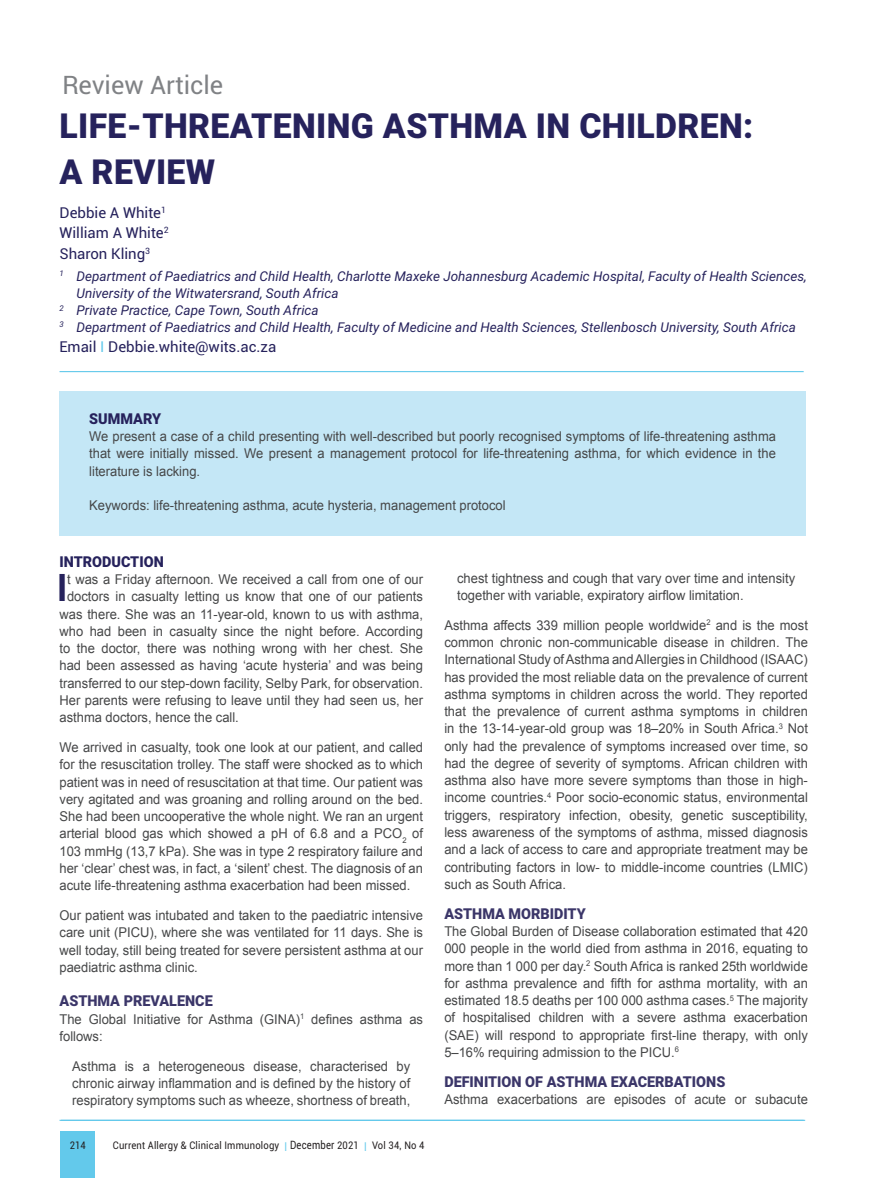
<style>
.page{position:relative;width:893px;height:1178px;background:#fff}
.page>*{position:absolute;margin:0;border:0;box-sizing:border-box;transform-origin:0 0}
.Text{font:700 37.65px "Arial";color:#26225c;scale:.96 1}
.t1{font:900 34.5px "Roboto";letter-spacing:.01em;color:#26225c}
.t2{font:25.5px "Roboto";color:#808285}
.t3{font:15px "Roboto";color:#26225c}
.Text-2{font:900 15px "Roboto";color:#3b3669;scale:.96 1}
.t4{font:900 15px "Roboto";color:#26225c;scale:.96 1}
.Text-3{font:13.5px/17.2px "Arial";color:#464748;text-align:justify;scale:.96 1}
.t5{font:italic 13.5px/17.2px "Roboto";color:#26225c}
.abstract_text{font:13.5px/17.2px "Arial";color:#464748;text-align:justify;scale:.96 1}
.t6{font:10.5px "Roboto";letter-spacing:.02em;color:#231f20;scale:.9 1}
.s1{color:#63c9eb}
.s2{font-size:12.3px;color:#63c9eb}
.s3{font-size:11.55px}
</style>
<div class="page">
<div style="left:60px;top:1131px;width:35px;height:47px;background:#63c9eb"></div>
<hr style="left:60px;top:1120px;width:744px;height:1px;background:#63c9eb">
<hr style="left:61px;top:1120px;width:744px;height:1px;background:#63c9eb">
<hr style="left:60px;top:371px;width:744px;height:1px;background:#63c9eb">
<div style="left:60px;top:391px;width:746px;height:145px;background:#c4e7f6"></div>
<p class="t2" style="left:63px;top:67px;width:162px">Review Article</p>
<p class="t1" style="left:60px;top:101px;width:695px">LIFE-THREATENING ASTHMA IN CHILDREN:</p>
<p class="t1" style="left:60px;top:147px;width:157px">A REVIEW</p>
<p class="t3" style="left:60px;top:202px;width:108px">Debbie A White<sup>1</sup></p>
<p class="t3" style="left:60px;top:222px;width:111px">William A White<sup>2</sup></p>
<p class="t3" style="left:60px;top:243px;width:92px">Sharon Kling<sup>3</sup></p>
<p class="t5" style="left:77px;top:267px;width:732px;text-indent:-17px"><sup>1</sup> Department of Paediatrics and Child Health, Charlotte Maxeke Johannesburg Academic Hospital, Faculty of Health Sciences,<br>University of the Witwatersrand, South Africa</p>
<p class="t5" style="left:60px;top:301px;width:261px"><sup>2</sup> Private Practice, Cape Town, South Africa</p>
<p class="t5" style="left:60px;top:318px;width:738px"><sup>3</sup> Department of Paediatrics and Child Health, Faculty of Medicine and Health Sciences, Stellenbosch University, South Africa</p>
<p class="t3" style="left:60px;top:336px;width:218px">Email <span class="s1">ӏ</span> Debbie.white@wits.ac.za</p>
<p class="t4" style="left:89px;top:408px;width:76px">SUMMARY</p>
<p class="abstract_text" style="left:89px;top:428px;width:717px">We present a case of a child presenting with well-described but poorly recognised symptoms of life-threatening asthma that were initially missed. We present a management protocol for life-threatening asthma, for which evidence in the literature is lacking.</p>
<p class="abstract_text" style="left:89px;top:497px;width:435px">Keywords: life-threatening asthma, acute hysteria, management protocol</p>
<p class="t4" style="left:60px;top:551px;width:110px">INTRODUCTION</p>
<p class="Text" style="left:57px;top:563px;width:12px">I</p>
<p class="Text-3" style="left:67px;top:571px;width:372px">t was a Friday afternoon. We received a call from one of our</p>
<p class="Text-3" style="left:67px;top:588px;width:372px">doctors in casualty letting us know that one of our patients</p>
<p class="Text-3" style="left:60px;top:605px;width:380px">was there. She was an 11-year-old, known to us with asthma,</p>
<p class="Text-3" style="left:60px;top:623px;width:380px">who had been in casualty since the night before. According</p>
<p class="Text-3" style="left:60px;top:640px;width:380px">to the doctor, there was nothing wrong with her chest. She</p>
<p class="Text-3" style="left:60px;top:657px;width:380px">had been assessed as having ‘acute hysteria’ and was being</p>
<p class="Text-3" style="left:60px;top:674px;width:380px">transferred to our step-down facility, Selby Park, for observation.</p>
<p class="Text-3" style="left:60px;top:692px;width:380px">Her parents were refusing to leave until they had seen us, her</p>
<p class="Text-3" style="left:60px;top:709px;width:188px">asthma doctors, hence the call.</p>
<p class="Text-3" style="left:60px;top:739px;width:380px">We arrived in casualty, took one look at our patient, and called for the resuscitation trolley. The staff were shocked as to which patient was in need of resuscitation at that time. Our patient was very agitated and was groaning and rolling around on the bed.<br>She had been uncooperative the whole night. We ran an urgent arterial blood gas which showed a pH of 6.8 and a PCO<sub>2</sub> of 103 mmHg (13,7 kPa). She was in type 2 respiratory failure and her ‘clear’ chest was, in fact, a ‘silent’ chest. The diagnosis of an acute life-threatening asthma exacerbation had been missed.</p>
<p class="Text-3" style="left:60px;top:907px;width:380px">Our patient was intubated and taken to the paediatric intensive care unit (PICU), where she was ventilated for 11 days. She is well today, still being treated for severe persistent asthma at our paediatric asthma clinic.</p>
<p class="Text-2" style="left:60px;top:990px;width:161px">ASTHMA PREVALENCE</p>
<p class="Text-3" style="left:60px;top:1010px;width:380px">The Global Initiative for Asthma (GINA)<sup>1</sup> defines asthma as follows:</p>
<p class="Text-3" style="left:72px;top:1058px;width:354px">Asthma is a heterogeneous disease, characterised by chronic airway inflammation and is defined by the history of respiratory symptoms such as wheeze, shortness of breath,</p>
<p class="t6" style="left:70px;top:1138px;width:20px">214</p>
<p class="t6" style="left:113px;top:1138px;width:348px">Current Allergy &amp; Clinical Immunology <span class="s2">Ӏ</span> <span class="s3">December</span> 2021 <span class="s2">Ӏ</span> Vol 34, No 4</p>
<p class="Text-3" style="left:457px;top:569px;width:354px">chest tightness and cough that vary over time and intensity together with variable, expiratory airflow limitation.</p>
<p class="Text-3" style="left:444px;top:617px;width:380px">Asthma affects 339 million people worldwide<sup>2</sup> and is the most common chronic non-communicable disease in children. The International Study of Asthma and Allergies in Childhood (ISAAC) has provided the most reliable data on the prevalence of current asthma symptoms in children across the world. They reported that the prevalence of current asthma symptoms in children in the 13-14-year-old group was 18–20% in South Africa.<sup>3</sup> Not only had the prevalence of symptoms increased over time, so had the degree of severity of symptoms. African children with asthma also have more severe symptoms than those in high&shy;income countries.<sup>4</sup> Poor socio-economic status, environmental triggers, respiratory infection, obesity, genetic susceptibility, less awareness of the symptoms of asthma, missed diagnosis and a lack of access to care and appropriate treatment may be contributing factors in low- to middle-income countries (LMIC) such as South Africa.</p>
<p class="Text-2" style="left:444px;top:903px;width:149px">ASTHMA MORBIDITY</p>
<p class="Text-3" style="left:444px;top:923px;width:380px">The Global Burden of Disease collaboration estimated that 420<br>000 people in the world died from asthma in 2016, equating to more than 1 000 per day.<sup>2</sup> South Africa is ranked 25th worldwide for asthma prevalence and fifth for asthma mortality, with an estimated 18.5 deaths per 100 000 asthma cases.<sup>5</sup> The majority of hospitalised children with a severe asthma exacerbation (SAE) will respond to appropriate first-line therapy, with only 5–16% requiring admission to the PICU.<sup>6</sup></p>
<p class="Text-2" style="left:444px;top:1071px;width:294px">DEFINITION OF ASTHMA EXACERBATIONS</p>
<p class="Text-3" style="left:444px;top:1091px;width:380px">Asthma exacerbations are episodes of acute or subacute</p>
</div>
